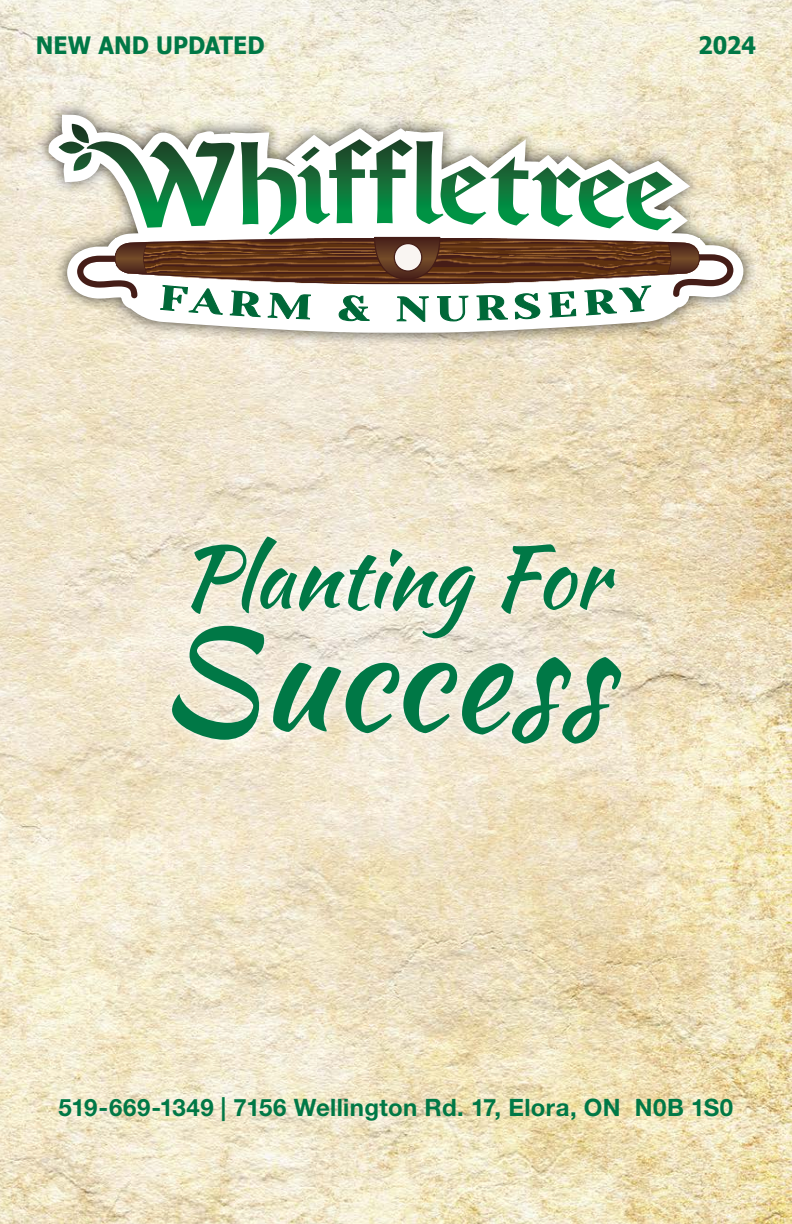
<style>
.page{position:relative;width:792px;height:1224px;background:#fff}
.page>*{position:absolute;margin:0;border:0;box-sizing:border-box;transform-origin:0 0}
.t1{font:140px "Kaushan Script";letter-spacing:.015em;color:#007846}
.t2{font:85px "Kaushan Script";letter-spacing:-.01em;color:#007846}
.t3{font:700 24px "Helvetica Neue LT Std";letter-spacing:.015em;color:#007846}
.t4{font:700 24px "Tahoma";letter-spacing:.005em;color:#007846;scale:.95 1}
</style>
<div class="page">
<img style="left:0;top:0;width:792px;height:1224px">
<div style="left:34px;top:100px;width:724px;height:247px;background:#000;opacity:.7"></div>
<svg style="left:49px;top:115px;width:694px;height:218px"></svg>
<svg style="left:59px;top:124px;width:385px;height:104px"></svg>
<svg style="left:77px;top:237px;width:656px;height:85px"></svg>
<div style="left:162px;top:527px;width:468px;height:226px;background:#fff;opacity:.75"></div>
<p class="t4" style="left:36px;top:29px;width:242px">NEW AND UPDATED</p>
<p class="t4" style="left:698px;top:29px;width:62px">2024</p>
<h2 class="t2" style="left:180px;top:515px;width:429px">Planting For</h2>
<h1 class="t1" style="left:158px;top:577px;width:451px">Success</h1>
<p class="t3" style="left:59px;top:1093px;width:676px">519-669-1349 | 7156 Wellington Rd. 17, Elora, ON N0B 1S0</p>
</div>
